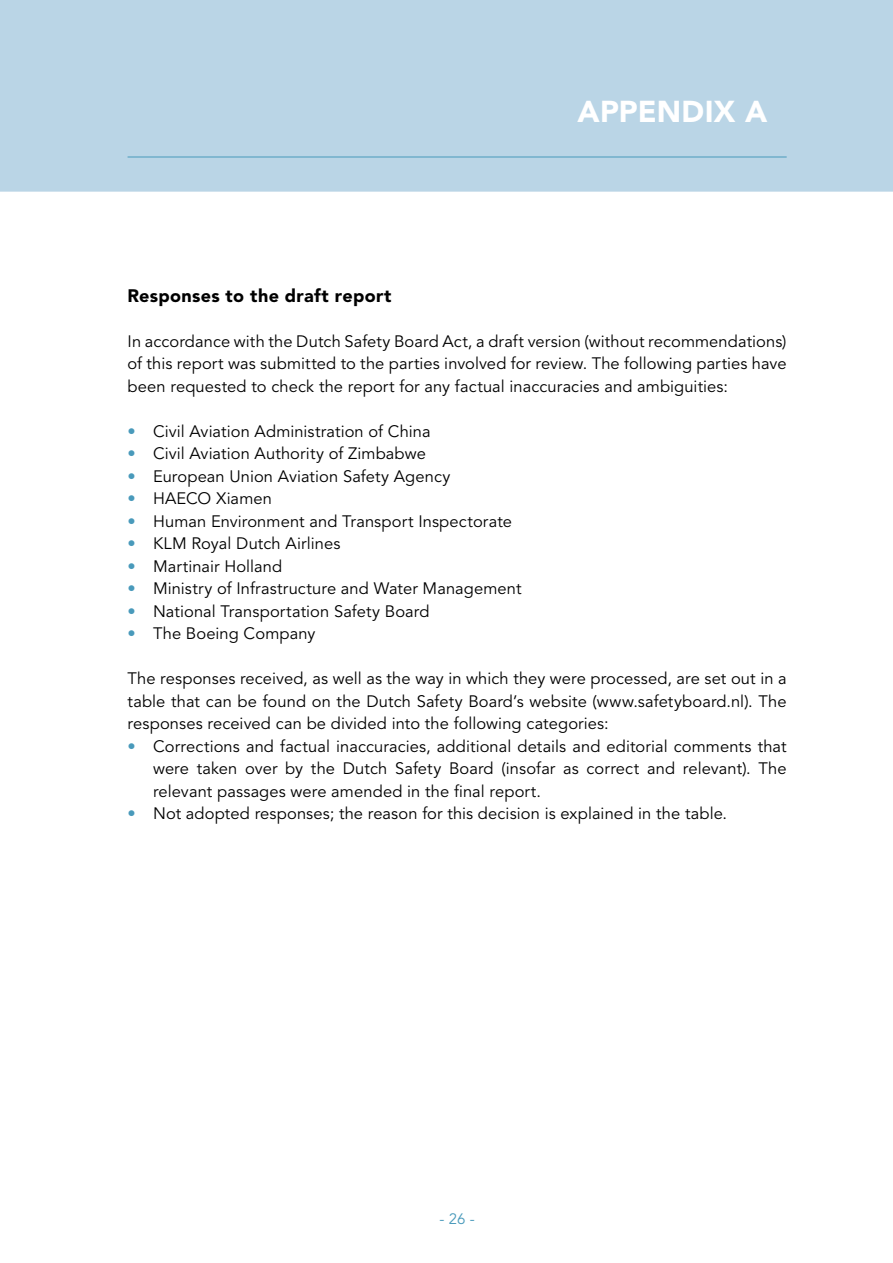
<style>
.page{position:relative;width:893px;height:1263px;background:#fff}
.page>*{position:absolute;margin:0;border:0;box-sizing:border-box;transform-origin:0 0}
.t1{font:900 30px "Avenir LT Std";color:#fff}
.Paragraaf_Kop_-nr{font:900 18px "Avenir LT Std";letter-spacing:.02em;color:#000}
.Bodytekst{font:16.5px/22.5px "Avenir LT Std";letter-spacing:.005em;color:#000;text-align:justify}
.t2{font:15px "Avenir LT Std";color:#499abb}
.s1{font-weight:900;color:#499abb}
</style>
<div class="page">
<div style="left:0;top:0;width:893px;height:192px;background:#bad5e6"></div>
<hr style="left:128px;top:157px;width:659px;height:1px;background:#499abb">
<p class="t1" style="left:578px;top:93px;width:79px">Appendi</p>
<p class="t1" style="left:714px;top:93px;width:55px">x A</p>
<p class="Paragraaf_Kop_-nr" style="left:128px;top:284px;width:265px">Responses to the draft report</p>
<p class="Bodytekst" style="left:128px;top:330px;width:660px">In accordance with the Dutch Safety Board Act, a draft version (without recommendations) of this report was submitted to the parties involved for review. The following parties have been requested to check the report for any factual inaccuracies and ambiguities:</p>
<p class="Bodytekst" style="left:128px;top:420px;width:305px"><span class="s1">•</span> Civil Aviation Administration of China</p>
<p class="Bodytekst" style="left:128px;top:443px;width:300px"><span class="s1">•</span> Civil Aviation Authority of Zimbabwe</p>
<p class="Bodytekst" style="left:128px;top:465px;width:324px"><span class="s1">•</span> European Union Aviation Safety Agency</p>
<p class="Bodytekst" style="left:128px;top:488px;width:146px"><span class="s1">•</span> HAECO Xiamen</p>
<p class="Bodytekst" style="left:128px;top:510px;width:386px"><span class="s1">•</span> Human Environment and Transport Inspectorate</p>
<p class="Bodytekst" style="left:128px;top:533px;width:214px"><span class="s1">•</span> KLM Royal Dutch Airlines</p>
<p class="Bodytekst" style="left:128px;top:555px;width:156px"><span class="s1">•</span> Martinair Holland</p>
<p class="Bodytekst" style="left:128px;top:578px;width:395px"><span class="s1">•</span> Ministry of Infrastructure and Water Management</p>
<p class="Bodytekst" style="left:128px;top:600px;width:303px"><span class="s1">•</span> National Transportation Safety Board</p>
<p class="Bodytekst" style="left:128px;top:623px;width:189px"><span class="s1">•</span> The Boeing Company</p>
<p class="Bodytekst" style="left:128px;top:668px;width:661px">The responses received, as well as the way in which they were processed, are set out in a table that can be found on the Dutch Safety Board’s website (www.safetyboard.nl). The responses received can be divided into the following categories:</p>
<p class="Bodytekst" style="left:153px;top:735px;width:635px;text-indent:-26px"><span class="s1">•</span> Corrections and factual inaccuracies, additional details and editorial comments that were taken over by the Dutch Safety Board (insofar as correct and relevant). The relevant passages were amended in the final report.</p>
<p class="Bodytekst" style="left:128px;top:803px;width:601px"><span class="s1">•</span> Not adopted responses; the reason for this decision is explained in the table.</p>
<p class="t2" style="left:439px;top:1210px;width:37px">- 26 -</p>
</div>
